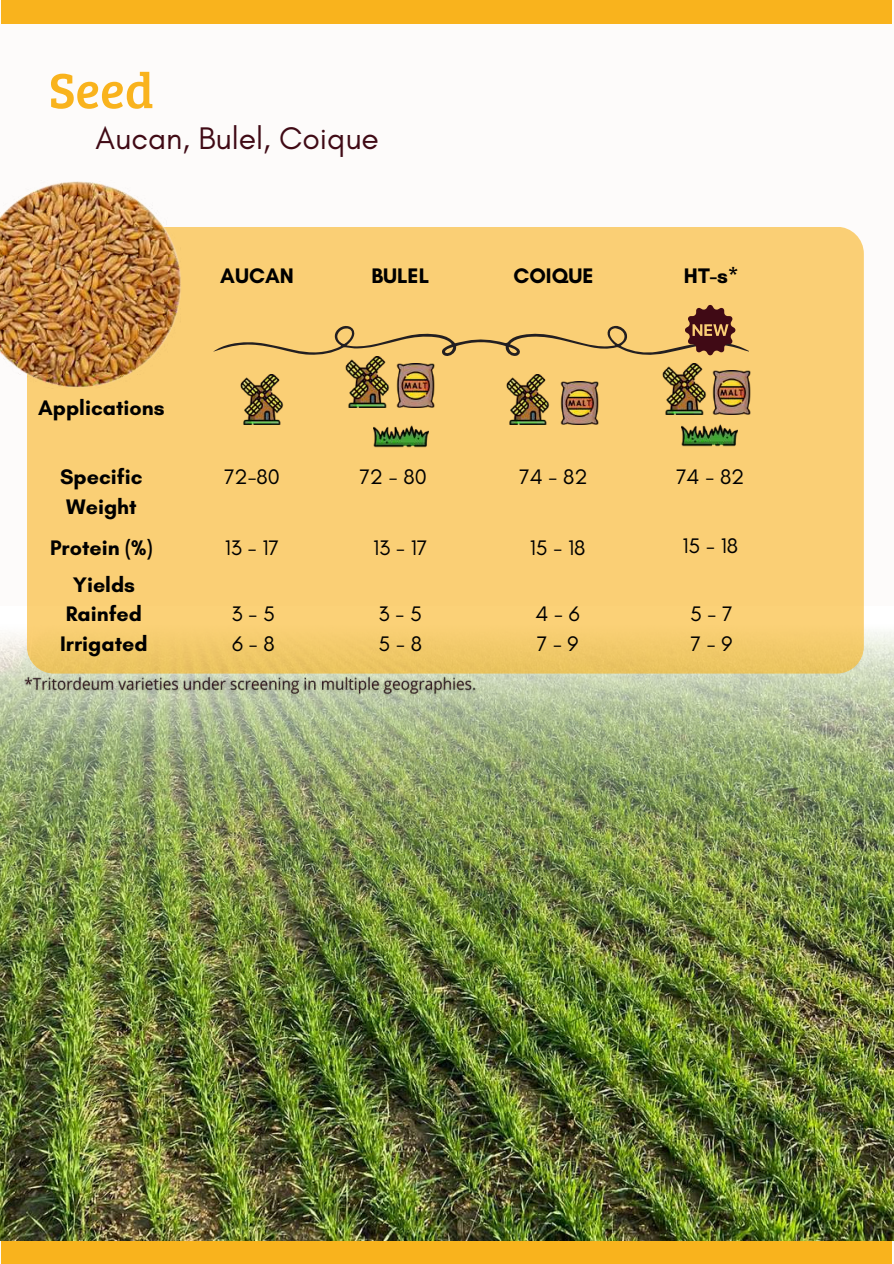
<style>
.page{position:relative;width:894px;height:1264px;background:#fff}
.page>*{position:absolute;margin:0;border:0;box-sizing:border-box;transform-origin:0 0}
.t1{font:50.85px "Bree Serif";color:#f9b31d}
.t2{font:31.8px "Glacial Indifference";color:#400a15}
.t3{font:700 21.45px/29.8px "Glacial Indifference";color:#000}
.t4{font:21.45px/29.8px "Glacial Indifference";color:#000}
</style>
<div class="page">
<div style="left:0;top:0;width:893px;height:1263px;background:#fdfbfa"></div>
<div style="left:1px;top:0;width:890px;height:23px;background:#f9b31d"></div>
<div style="left:1px;top:1239px;width:890px;height:24px;background:#f9b31d"></div>
<img style="left:0;top:1041px;width:893px;height:199px">
<img style="left:0;top:606px;width:893px;height:435px">
<div style="left:27px;top:227px;width:836px;height:446px;background:#facf75;border-radius:27px"></div>
<svg style="left:213px;top:304px;width:535px;height:52px"></svg>
<img style="left:0;top:181px;width:181px;height:207px">
<img style="left:345px;top:356px;width:45px;height:51px">
<img style="left:396px;top:363px;width:39px;height:44px">
<img style="left:373px;top:425px;width:55px;height:23px">
<img style="left:240px;top:374px;width:44px;height:51px">
<img style="left:506px;top:374px;width:44px;height:51px">
<img style="left:560px;top:381px;width:39px;height:44px">
<img style="left:662px;top:363px;width:45px;height:51px">
<img style="left:712px;top:370px;width:39px;height:44px">
<img style="left:681px;top:408px;width:55px;height:39px">
<img style="left:22px;top:672px;width:456px;height:26px">
<h1 class="t1" style="left:49px;top:53px;width:106px">Seed</h1>
<h2 class="t2" style="left:96px;top:119px;width:285px">Aucan, Bulel, Coique</h2>
<p class="t3" style="left:38px;top:392px;width:128px">Applications</p>
<p class="t3" style="left:60px;top:461px;width:84px">Specific<br>Weight</p>
<p class="t3" style="left:50px;top:529px;width:104px;line-height:36.6px;text-align:center">Protein (%)<br>Yields</p>
<p class="t3" style="left:60px;top:599px;width:89px">Rainfed<br>Irrigated</p>
<p class="t3" style="left:220px;top:260px;width:75px">AUCAN</p>
<p class="t3" style="left:371px;top:260px;width:59px">BULEL</p>
<p class="t3" style="left:513px;top:260px;width:81px">COIQUE</p>
<p class="t3" style="left:683px;top:260px;width:56px">HT-s*</p>
<p class="t4" style="left:224px;top:461px;width:57px">72-80</p>
<p class="t4" style="left:359px;top:461px;width:69px">72 - 80</p>
<p class="t4" style="left:519px;top:461px;width:70px">74 - 82</p>
<p class="t4" style="left:676px;top:461px;width:70px">74 - 82</p>
<p class="t4" style="left:225px;top:532px;width:56px">13 - 17</p>
<p class="t4" style="left:373px;top:532px;width:56px">13 - 17</p>
<p class="t4" style="left:529px;top:532px;width:57px">15 - 18</p>
<p class="t4" style="left:682px;top:530px;width:57px">15 - 18</p>
<p class="t4" style="left:231px;top:599px;width:45px">3-5<br>6-8</p>
<p class="t4" style="left:378px;top:599px;width:45px">3-5<br>5-8</p>
<p class="t4" style="left:535px;top:599px;width:46px">4-6<br>7-9</p>
<p class="t4" style="left:689px;top:599px;width:44px">5-7<br>7-9</p>
</div>
